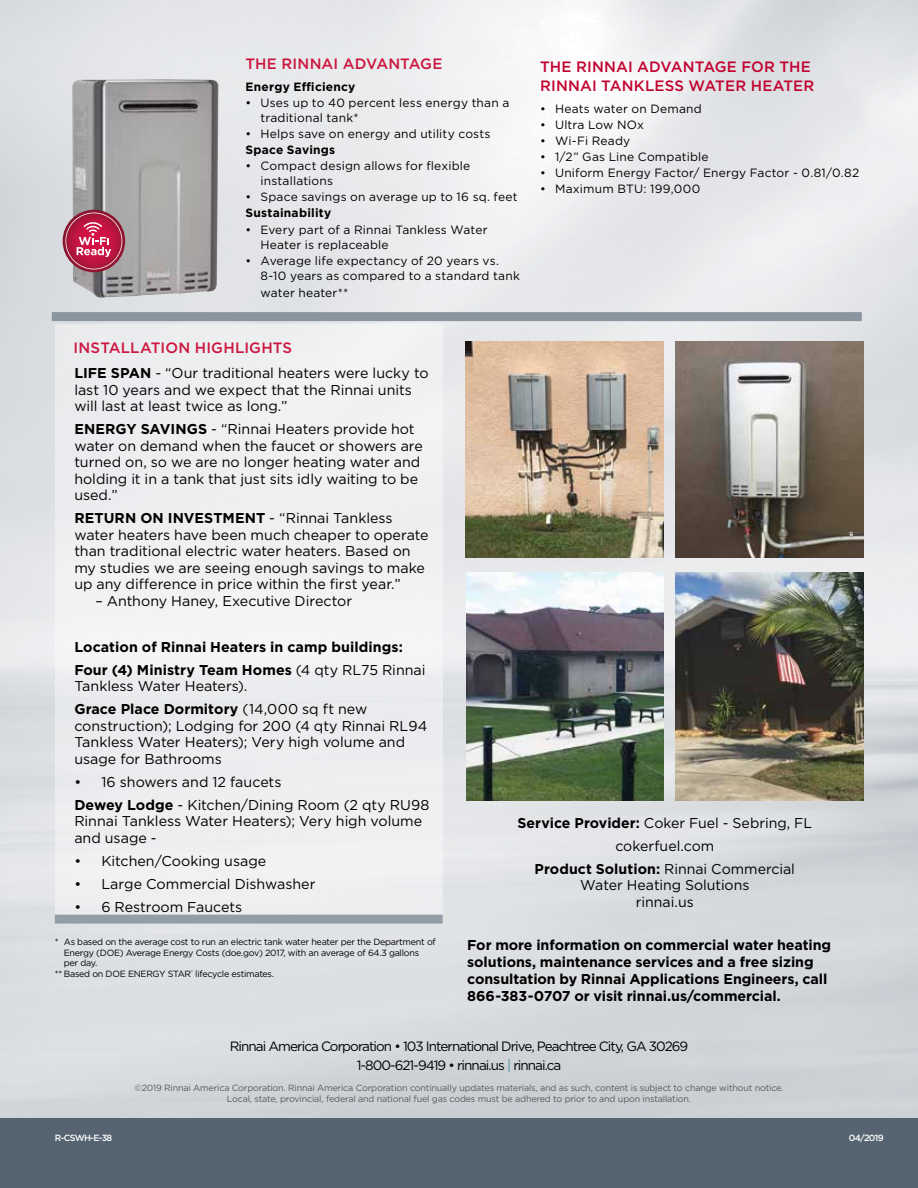
<style>
.page{position:relative;width:918px;height:1188px;background:#fff}
.page>*{position:absolute;margin:0;border:0;box-sizing:border-box;transform-origin:0 0}
.t1{font:500 15px/19.5px "Gotham";letter-spacing:.01em;color:#c10230}
.t2{font:500 15px "Gotham";letter-spacing:.01em;color:#cd163f}
.t3{font:14.25px/16.5px "Gotham";color:#000}
.t4{font:700 14.25px/17.1px "Gotham";letter-spacing:-.005em;color:#000}
.t5{font:13.5px/19.5px "Gotham";letter-spacing:-.07em;color:#000;text-align:center}
.t6{font:12px/15px "Gotham";letter-spacing:.015em;color:#000}
.t7{font:700 12px "Gotham";letter-spacing:.02em;color:#000}
.t8{font:9px/10.5px "Gotham";letter-spacing:-.02em;color:#58595b;text-align:center}
.t9{font:9px "Gotham";letter-spacing:-.03em;color:#000}
.t10{font:500 9px "Gotham";letter-spacing:-.07em;color:#fff}
.s1{font-weight:700}
.s2{font-weight:400}
.s3{color:#4f86a0}
</style>
<div class="page">
<img style="left:0;top:0;width:918px;height:1118px">
<div style="left:55px;top:324px;width:388px;height:600px;background:#efeff1"></div>
<div style="left:52px;top:312px;width:810px;height:9px;background:#8b95a0"></div>
<div style="left:0;top:1118px;width:918px;height:70px;background:#566471"></div>
<div style="left:55px;top:915px;width:388px;height:9px;background:#939da7"></div>
<img style="left:466px;top:341px;width:198px;height:216px">
<img style="left:466px;top:573px;width:198px;height:227px">
<img style="left:72px;top:79px;width:147px;height:220px">
<svg style="left:63px;top:210px;width:62px;height:62px"></svg>
<svg style="left:65px;top:213px;width:57px;height:56px;background:#c04665"></svg>
<img style="left:675px;top:341px;width:189px;height:216px">
<img style="left:675px;top:573px;width:189px;height:227px">
<p class="t2" style="left:246px;top:54px;width:198px">THE RINNAI ADVANTAGE</p>
<p class="t7" style="left:246px;top:79px;width:111px">Energy Efficiency</p>
<p class="t6" style="left:261px;top:95px;width:250px;text-indent:-15px">• Uses up to 40 percent less energy than a traditional tank*</p>
<p class="t6" style="left:246px;top:126px;width:246px">• Helps save on energy and utility costs</p>
<p class="t7" style="left:246px;top:142px;width:91px">Space Savings</p>
<p class="t6" style="left:261px;top:158px;width:211px;text-indent:-15px">• Compact design allows for flexible installations</p>
<p class="t6" style="left:246px;top:189px;width:274px">• Space savings on average up to 16 sq. feet</p>
<p class="t7" style="left:246px;top:205px;width:87px">Sustainability</p>
<p class="t6" style="left:261px;top:222px;width:229px;text-indent:-15px">• Every part of a Rinnai Tankless Water<br>Heater is replaceable</p>
<p class="t6" style="left:261px;top:253px;width:261px;text-indent:-15px">• Average life expectancy of 20 years vs.<br>8-10 years as compared to a standard tank</p>
<p class="t6" style="left:261px;top:285px;width:89px">water heater**</p>
<p class="t2" style="left:74px;top:338px;width:220px">INSTALLATION HIGHLIGHTS</p>
<p class="t1" style="left:540px;top:56px;width:276px">THE RINNAI ADVANTAGE FOR THE<br>RINNAI TANKLESS WATER HEATER</p>
<p class="t6" style="left:540px;top:101px;width:163px">• Heats water on Demand</p>
<p class="t6" style="left:540px;top:117px;width:106px">• Ultra Low NOx</p>
<p class="t6" style="left:540px;top:133px;width:92px">• Wi-Fi Ready</p>
<p class="t6" style="left:540px;top:149px;width:170px">• 1/2” Gas Line Compatible</p>
<p class="t6" style="left:540px;top:165px;width:321px">• Uniform Energy Factor/ Energy Factor - 0.81/0.82</p>
<p class="t6" style="left:540px;top:181px;width:162px">• Maximum BTU: 199,000</p>
<p class="t3" style="left:74px;top:365px;width:356px"><span class="s1">LIFE SPAN</span> - “Our traditional heaters were lucky to last 10 years and we expect that the Rinnai units will last at least twice as long.”</p>
<p class="t3" style="left:74px;top:421px;width:350px"><span class="s1">ENERGY SAVINGS</span> - “Rinnai Heaters provide hot water on demand when the faucet or showers are turned on, so we are no longer heating water and holding it in a tank that just sits idly waiting to be used.”</p>
<p class="t3" style="left:74px;top:510px;width:356px"><span class="s1">RETURN ON INVESTMENT</span> - “Rinnai Tankless water heaters have been much cheaper to operate than traditional electric water heaters. Based on my studies we are seeing enough savings to make up any difference in price within the first year.”</p>
<p class="t3" style="left:95px;top:592px;width:258px">– Anthony Haney, Executive Director</p>
<p class="t4" style="left:74px;top:635px;width:353px;line-height:23px">Location of Rinnai Heaters in camp buildings:<br>Four (4) Ministry Team Homes <span class="s2">(4 qty RL75 Rinnai</span></p>
<p class="t3" style="left:74px;top:675px;width:295px;line-height:23px">Tankless Water Heaters).<br><span class="s1">Grace Place Dormitory</span> (14,000 sq ft new</p>
<p class="t3" style="left:74px;top:717px;width:355px">construction); Lodging for 200 (4 qty Rinnai RL94<br>Tankless Water Heaters); Very high volume and usage for Bathrooms</p>
<p class="t3" style="left:74px;top:770px;width:357px;line-height:23px">• 16 showers and 12 faucets<br><span class="s1">Dewey Lodge</span> - Kitchen/Dining Room (2 qty RU98</p>
<p class="t3" style="left:74px;top:813px;width:349px">Rinnai Tankless Water Heaters); Very high volume and usage -</p>
<p class="t3" style="left:74px;top:852px;width:194px">• Kitchen/Cooking usage</p>
<p class="t3" style="left:74px;top:875px;width:243px">• Large Commercial Dishwasher</p>
<p class="t3" style="left:74px;top:898px;width:170px">• 6 Restroom Faucets</p>
<p class="t9" style="left:55px;top:936px;width:383px">* As based on the average cost to run an electric tank water heater per the Department of</p>
<p class="t9" style="left:64px;top:947px;width:357px">Energy (DOE) Average Energy Costs (doe.gov) 2017, with an average of 64.3 gallons</p>
<p class="t9" style="left:64px;top:957px;width:35px">per day.</p>
<p class="t9" style="left:55px;top:968px;width:221px">** Based on DOE ENERGY STAR<sup>®</sup> lifecycle estimates.</p>
<p class="t3" style="left:518px;top:811px;width:296px;line-height:23px;text-align:center"><span class="s1">Service Provider:</span> Coker Fuel - Sebring, FL cokerfuel.com<br><span class="s1">Product Solution:</span> Rinnai Commercial</p>
<p class="t3" style="left:580px;top:877px;width:171px;text-align:center">Water Heating Solutions rinnai.us</p>
<p class="t4" style="left:467px;top:936px;width:366px">For more information on commercial water heating solutions, maintenance services and a free sizing consultation by Rinnai Applications Engineers, call 866-383-0707 or visit rinnai.us/commercial.</p>
<p class="t5" style="left:230px;top:1036px;width:460px">Rinnai America Corporation • 103 International Drive, Peachtree City, GA 30269<br>1-800-621-9419 • rinnai.us <span class="s3">|</span> rinnai.ca</p>
<p class="t10" style="left:55px;top:1132px;width:59px">R-CSWH-E-38</p>
<p class="t8" style="left:134px;top:1083px;width:651px">©2019 Rinnai America Corporation. Rinnai America Corporation continually updates materials, and as such, content is subject to change without notice.<br>Local, state, provincial, federal and national fuel gas codes must be adhered to prior to and upon installation.</p>
<p class="t10" style="left:849px;top:1132px;width:36px">04/2019</p>
</div>
